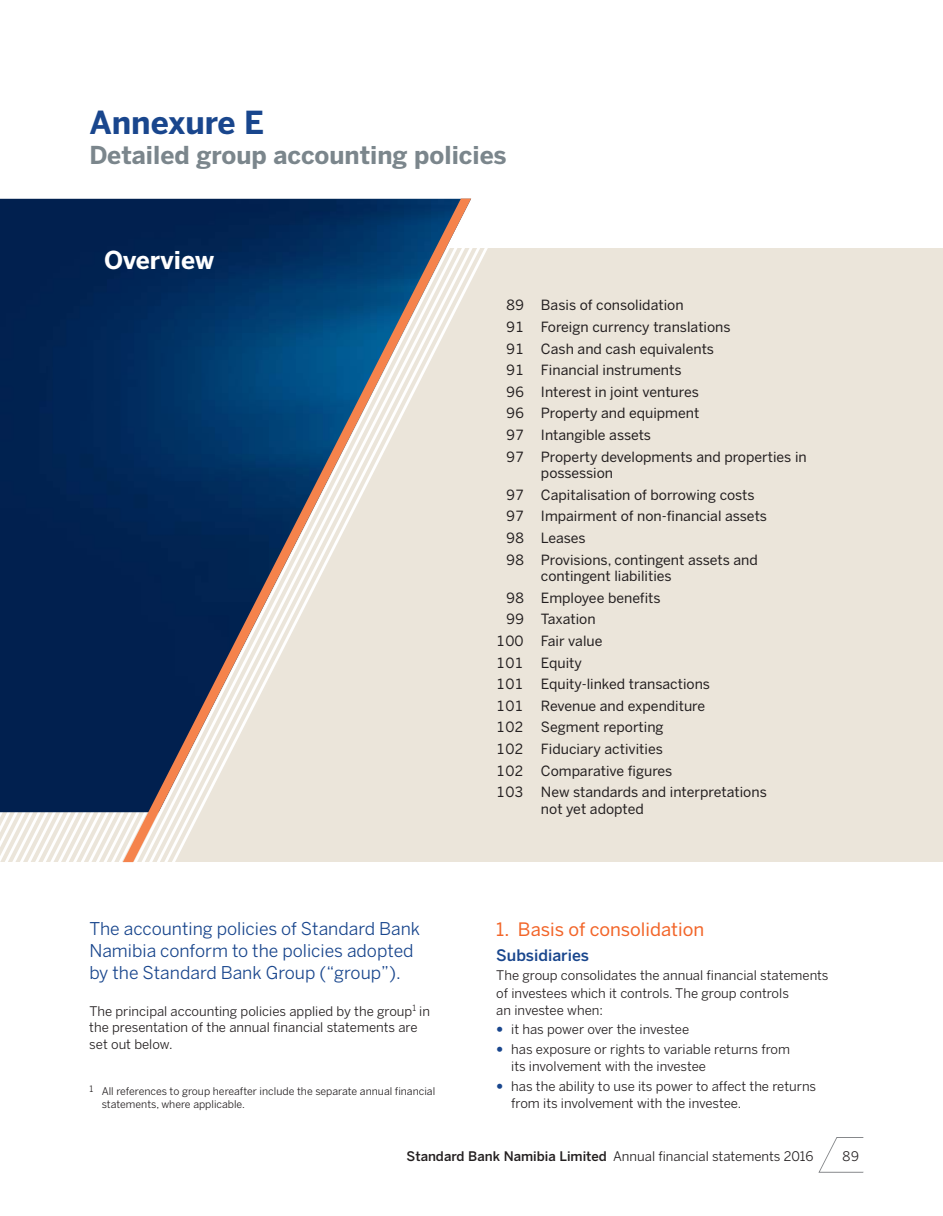
<style>
.page{position:relative;width:943px;height:1216px;background:#fff}
.page>*{position:absolute;margin:0;border:0;box-sizing:border-box;transform-origin:0 0}
.t1{font:700 31.5px "Benton Sans";color:#19468d}
.t2{font:700 24.5px "Benton Sans";color:#7b868c}
.t3{font:700 24.5px "Benton Sans";color:#fff}
.t4{font:18.38px "Benton Sans";color:#f26529}
.t5{font:17.5px/21.9px "Benton Sans";color:#19468d}
.t6{font:500 15.75px "Benton Sans";color:#19468d}
.t7{font:14px/21.5px "Benton Sans";color:#231f20}
.t8{font:13.12px/16.6px "Benton Sans";color:#231f20}
.t9{font:10.5px/13.1px "Benton Sans";color:#231f20}
.s1{font-weight:500}
</style>
<div class="page">
<svg style="left:818px;top:1137px;width:46px;height:36px"></svg>
<div style="left:0;top:248px;width:942px;height:614px;background:#ebe5da"></div>
<div style="left:0;top:198px;width:123px;height:614px;background:#01204f"></div>
<svg style="left:123px;top:198px;width:348px;height:664px"></svg>
<h1 class="t1" style="left:89px;top:108px;width:176px">Annexure E</h1>
<h2 class="t2" style="left:89px;top:144px;width:419px">Detailed group accounting policies</h2>
<h2 class="t3" style="left:104px;top:249px;width:111px">Overview</h2>
<p class="t5" style="left:89px;top:919px;width:332px">The accounting policies of Standard Bank<br>Namibia conform to the policies adopted by the Standard Bank Group (“group”).</p>
<p class="t8" style="left:89px;top:1003px;width:342px">The principal accounting policies applied by the group<sup>1</sup> in the presentation of the annual financial statements are set out below.</p>
<p class="t9" style="left:102px;top:1084px;width:335px;text-indent:-12px"><sup>1</sup> All references to group hereafter include the separate annual financial statements, where applicable.</p>
<p class="t7" style="left:506px;top:295px;width:302px">89 Basis of consolidation<br>91 Foreign currency translations<br>91 Cash and cash equivalents<br>91 Financial instruments<br>96 Interest in joint ventures<br>96 Property and equipment<br>97 Intangible assets<br>97 Property developments and properties in</p>
<p class="t7" style="left:506px;top:463px;width:262px;text-indent:35px">possession<br>97 Capitalisation of borrowing costs<br>97 Impairment of non-financial assets<br>98 Leases<br>98 Provisions, contingent assets and</p>
<p class="t7" style="left:541px;top:566px;width:132px">contingent liabilities</p>
<p class="t7" style="left:506px;top:588px;width:156px">98 Employee benefits</p>
<p class="t7" style="left:506px;top:609px;width:91px">99 Taxation</p>
<p class="t7" style="left:496px;top:631px;width:108px">100 Fair value</p>
<p class="t7" style="left:496px;top:653px;width:87px">101 Equity</p>
<p class="t7" style="left:496px;top:674px;width:215px">101 Equity-linked transactions</p>
<p class="t7" style="left:496px;top:696px;width:210px">101 Revenue and expenditure</p>
<p class="t7" style="left:496px;top:717px;width:169px">102 Segment reporting</p>
<p class="t7" style="left:496px;top:739px;width:168px">102 Fiduciary activities</p>
<p class="t7" style="left:496px;top:760px;width:177px">102 Comparative figures</p>
<p class="t7" style="left:496px;top:782px;width:272px">103 New standards and interpretations</p>
<p class="t7" style="left:541px;top:799px;width:104px">not yet adopted</p>
<h3 class="t4" style="left:496px;top:920px;width:209px">1. Basis of consolidation</h3>
<p class="t6" style="left:496px;top:947px;width:94px">Subsidiaries</p>
<p class="t8" style="left:496px;top:968px;width:334px;line-height:17.2px">The group consolidates the annual financial statements of investees which it controls. The group controls<br>an investee when:</p>
<p class="t8" style="left:511px;top:1020px;width:280px;line-height:19.6px">it has power over the investee<br>has exposure or rights to variable returns from</p>
<p class="t8" style="left:511px;top:1057px;width:306px;line-height:19.6px">its involvement with the investee<br>has the ability to use its power to affect the returns</p>
<p class="t8" style="left:511px;top:1095px;width:232px">from its involvement with the investee.</p>
<p class="t8" style="left:406px;top:1148px;width:408px"><span class="s1">Standard Bank Namibia Limited</span> Annual financial statements 2016</p>
<p class="t8" style="left:842px;top:1148px;width:19px">89</p>
</div>
